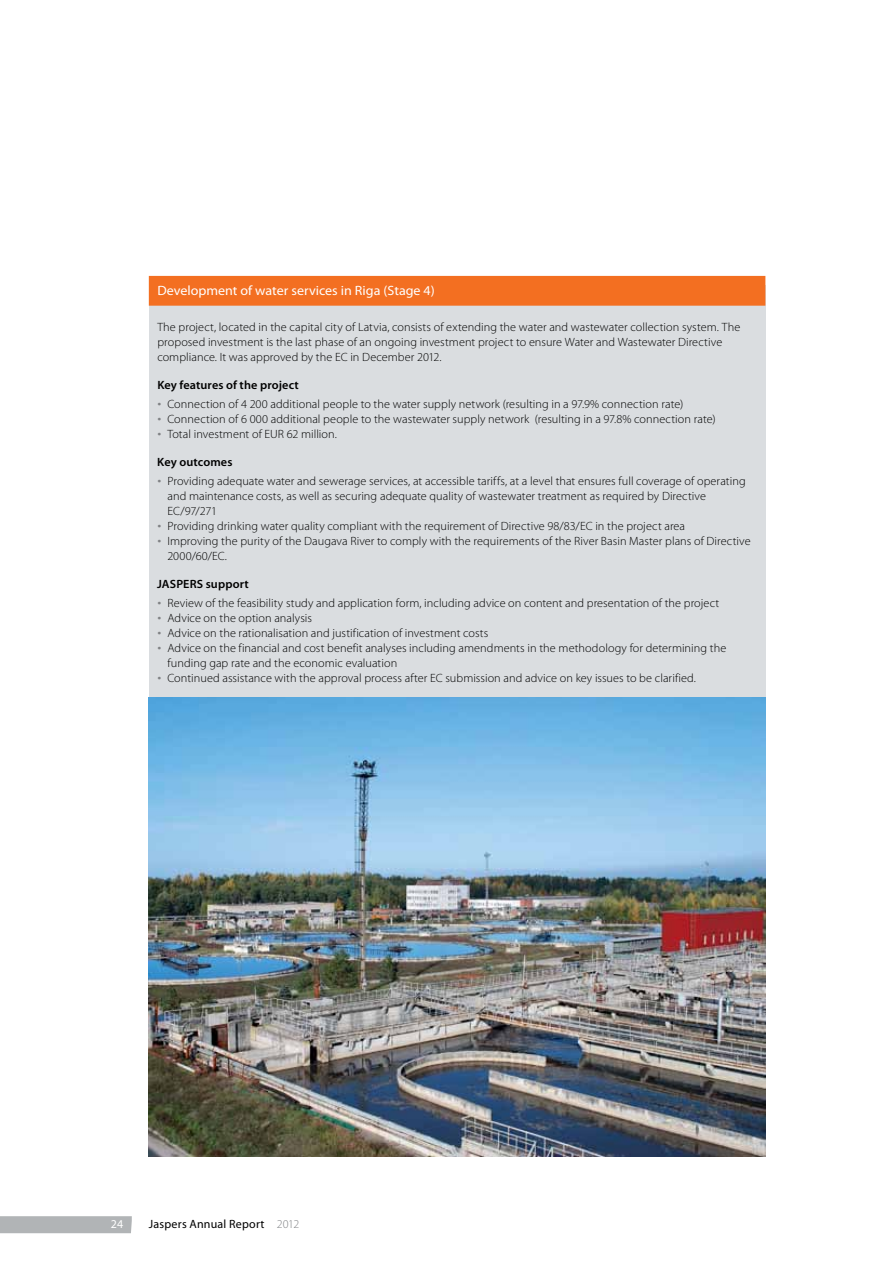
<style>
.page{position:relative;width:893px;height:1263px;background:#fff}
.page>*{position:absolute;margin:0;border:0;box-sizing:border-box;transform-origin:0 0}
.t1{font:13.5px "Myriad Pro";color:#fff;scale:1.04 1}
.t2{font:300 12px/15px "Myriad Pro";letter-spacing:.005em;color:#000}
.t3{font:600 12px "Myriad Pro";letter-spacing:.01em;color:#000}
.t4{font:12px "Myriad Pro";letter-spacing:.02em;color:#000}
.t5{font:12px "Myriad Pro";color:#fff}
.s1{font-size:15px;color:#808285}
.s2{font-weight:300;color:#808285}
</style>
<div class="page">
<div style="left:0;top:1216px;width:132px;height:17px;background:#b1b4b6"></div>
<div style="left:149px;top:285px;width:616px;height:417px;background:#dadde0"></div>
<div style="left:149px;top:276px;width:616px;height:30px;background:#f36f21"></div>
<img style="left:149px;top:697px;width:616px;height:460px">
<p class="t1" style="left:157px;top:283px;width:268px">Development of water services in Riga (Stage 4)</p>
<p class="t2" style="left:157px;top:320px;width:584px">The project, located in the capital city of Latvia, consists of extending the water and wastewater collection system. The proposed investment is the last phase of an ongoing investment project to ensure Water and Wastewater Directive compliance. It was approved by the EC in December 2012.</p>
<p class="t3" style="left:157px;top:378px;width:143px">Key features of the project</p>
<p class="t2" style="left:157px;top:397px;width:527px"><span class="s1">•</span> Connection of 4 200 additional people to the water supply network (resulting in a 97.9% connection rate)</p>
<p class="t2" style="left:157px;top:412px;width:560px"><span class="s1">•</span> Connection of 6 000 additional people to the wastewater supply network (resulting in a 97.8% connection rate)</p>
<p class="t2" style="left:157px;top:427px;width:181px"><span class="s1">•</span> Total investment of EUR 62 million.</p>
<p class="t3" style="left:157px;top:455px;width:77px">Key outcomes</p>
<p class="t2" style="left:167px;top:474px;width:580px;text-indent:-10px"><span class="s1">•</span> Providing adequate water and sewerage services, at accessible tariffs, at a level that ensures full coverage of operating and maintenance costs, as well as securing adequate quality of wastewater treatment as required by Directive<br>EC/97/271</p>
<p class="t2" style="left:157px;top:519px;width:529px"><span class="s1">•</span> Providing drinking water quality compliant with the requirement of Directive 98/83/EC in the project area</p>
<p class="t2" style="left:167px;top:534px;width:585px;text-indent:-10px"><span class="s1">•</span> Improving the purity of the Daugava River to comply with the requirements of the River Basin Master plans of Directive<br>2000/60/EC.</p>
<p class="t3" style="left:157px;top:577px;width:93px">JASPERS support</p>
<p class="t2" style="left:157px;top:596px;width:563px"><span class="s1">•</span> Review of the feasibility study and application form, including advice on content and presentation of the project</p>
<p class="t2" style="left:157px;top:611px;width:156px"><span class="s1">•</span> Advice on the option analysis</p>
<p class="t2" style="left:157px;top:626px;width:333px"><span class="s1">•</span> Advice on the rationalisation and justification of investment costs</p>
<p class="t2" style="left:167px;top:641px;width:560px;text-indent:-10px"><span class="s1">•</span> Advice on the financial and cost benefit analyses including amendments in the methodology for determining the funding gap rate and the economic evaluation</p>
<p class="t2" style="left:157px;top:671px;width:540px"><span class="s1">•</span> Continued assistance with the approval process after EC submission and advice on key issues to be clarified.</p>
<p class="t5" style="left:111px;top:1217px;width:14px">24</p>
<p class="t4" style="left:149px;top:1217px;width:152px">Jaspers Annual Report <span class="s2">2012</span></p>
</div>
